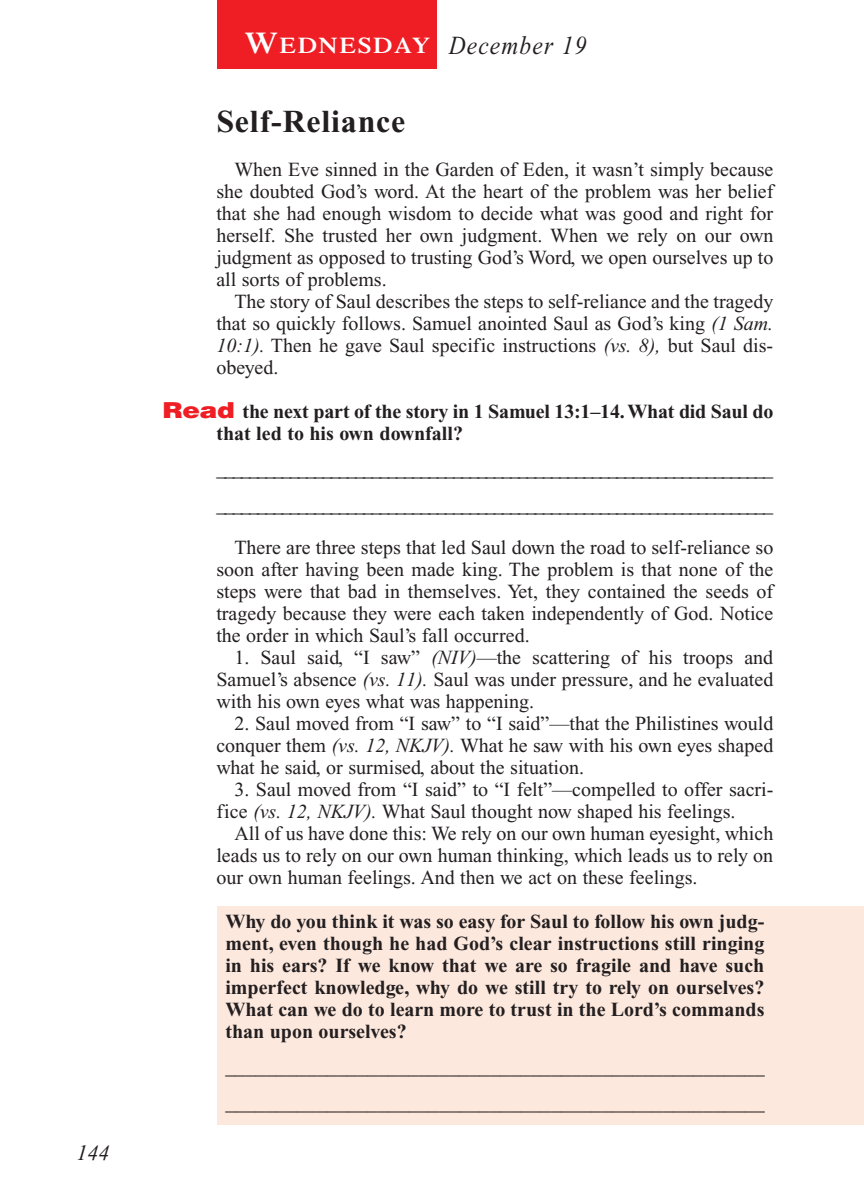
<style>
.page{position:relative;width:864px;height:1188px;background:#fff}
.page>*{position:absolute;margin:0;border:0;box-sizing:border-box;transform-origin:0 0}
.t1{font:700 32px "Times New Roman";letter-spacing:.025em;color:#231f20}
.t2{font:italic 26px "Times New Roman";letter-spacing:.05em;color:#231f20;scale:.9 1}
.t3{font:italic 22px "Times New Roman";color:#231f20}
.t4{font:20px/22px "Times New Roman";color:#231f20;text-align:justify}
.t5{font:700 20px/22px "Times New Roman";color:#231f20}
.s1{font-family:"Times";font-weight:600;font-style:normal;font-size:30px;color:#fff}
.s2{font-family:"Times";font-weight:600;font-style:normal;font-size:22.4px;color:#fff}
.s3{font-style:italic}
.s4{font-family:"Helvetica";font-weight:900;font-size:22px;color:#ee1e24}
</style>
<div class="page">
<div style="left:217px;top:907px;width:647px;height:218px;background:#fde8dd"></div>
<div style="left:217px;top:0;width:220px;height:69px;background:#ee1e24"></div>
<p class="t3" style="left:77px;top:1145px;width:34px">144</p>
<h2 class="t2" style="left:245px;top:35px;width:381px"><span class="s1">W</span><span class="s2">EDNESDAY</span> December 19</h2>
<h1 class="t1" style="left:216px;top:110px;width:191px">Self-Reliance</h1>
<p class="t4" style="left:216px;top:160px;width:559px;text-indent:18px">When Eve sinned in the Garden of Eden, it wasn’t simply because she doubted God’s word. At the heart of the problem was her belief that she had enough wisdom to decide what was good and right for herself. She trusted her own judgment. When we rely on our own judgment as opposed to trusting God’s Word, we open ourselves up to all sorts of problems.</p>
<p class="t4" style="left:216px;top:292px;width:559px;text-indent:18px">The story of Saul describes the steps to self-reliance and the tragedy that so quickly follows. Samuel anointed Saul as God’s king <span class="s3">(1 Sam.<br>10:1).</span> Then he gave Saul specific instructions <span class="s3">(vs. 8),</span> but Saul dis&shy;obeyed.</p>
<p class="t5" style="left:216px;top:402px;width:559px;text-indent:-54px"><span class="s4">Read</span> the next part of the story in 1 Samuel 13:1–14.What did Saul do that led to his own downfall?</p>
<p class="t4" style="left:216px;top:453px;width:558px;line-height:36px">____________________________________________________________________ ____________________________________________________________________</p>
<p class="t4" style="left:216px;top:538px;width:559px;text-indent:18px">There are three steps that led Saul down the road to self-reliance so soon after having been made king. The problem is that none of the steps were that bad in themselves. Yet, they contained the seeds of tragedy because they were each taken independently of God. Notice the order in which Saul’s fall occurred.</p>
<p class="t4" style="left:216px;top:648px;width:558px;text-indent:18px">1. Saul said, “I saw” <span class="s3">(NIV)</span>—the scattering of his troops and Samuel’s absence <span class="s3">(vs. 11).</span> Saul was under pressure, and he evaluated with his own eyes what was happening.</p>
<p class="t4" style="left:216px;top:714px;width:559px;text-indent:18px">2. Saul moved from “I saw” to “I said”—that the Philistines would conquer them <span class="s3">(vs. 12, NKJV).</span> What he saw with his own eyes shaped what he said, or surmised, about the situation.</p>
<p class="t4" style="left:216px;top:780px;width:559px;text-indent:18px">3. Saul moved from “I said” to “I felt”—compelled to offer sacri&shy;fice <span class="s3">(vs. 12, NKJV).</span> What Saul thought now shaped his feelings.</p>
<p class="t4" style="left:216px;top:824px;width:558px;text-indent:18px">All of us have done this: We rely on our own human eyesight, which leads us to rely on our own human thinking, which leads us to rely on our own human feelings. And then we act on these feelings.</p>
<p class="t5" style="left:225px;top:912px;width:541px;text-align:justify">Why do you think it was so easy for Saul to follow his own judg&shy;ment, even though he had God’s clear instructions still ringing in his ears? If we know that we are so fragile and have such imperfect knowledge, why do we still try to rely on ourselves?<br>What can we do to learn more to trust in the Lord’s commands than upon ourselves?</p>
<p class="t5" style="left:225px;top:1051px;width:541px;line-height:36px">_____________________________________________________ _____________________________________________________</p>
</div>
